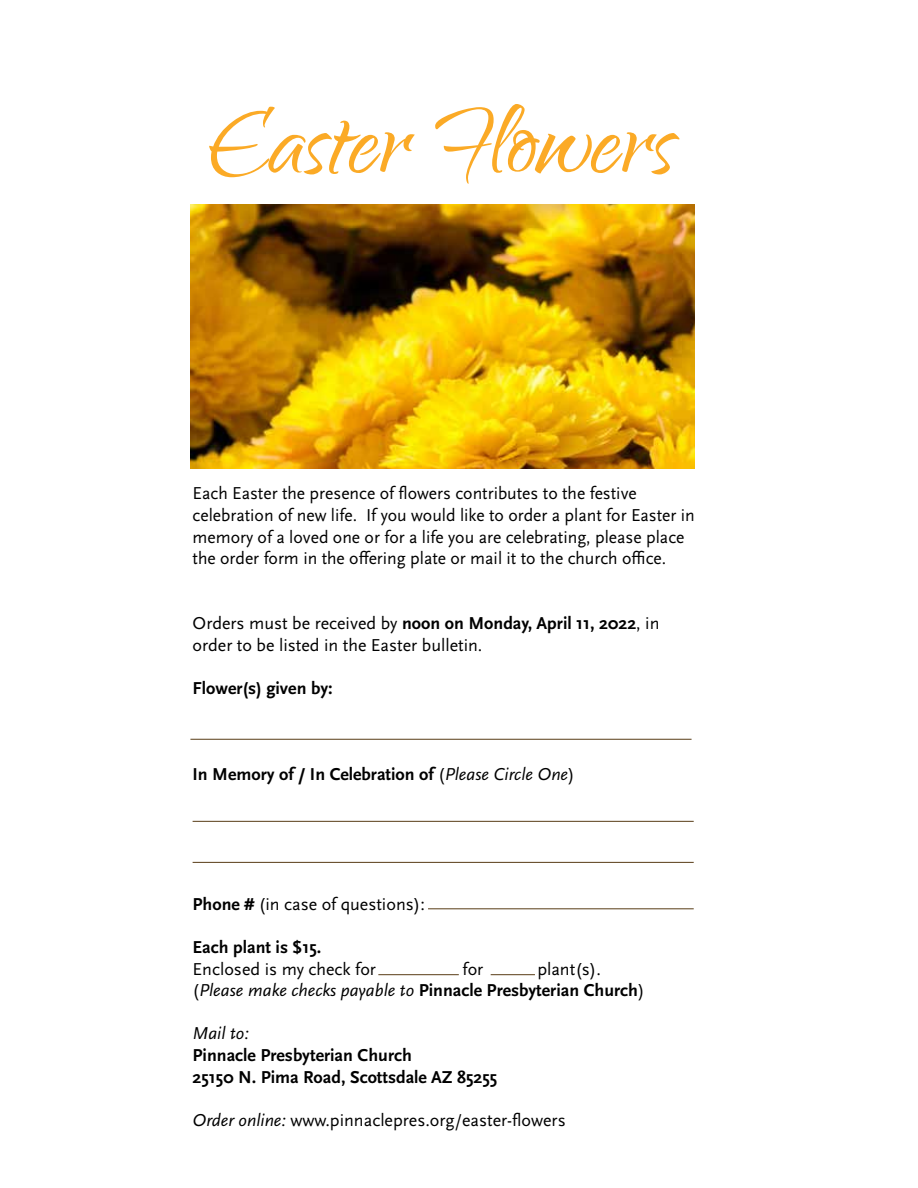
<style>
.page{position:relative;width:918px;height:1188px;background:#fff}
.page>*{position:absolute;margin:0;border:0;box-sizing:border-box;transform-origin:0 0}
.t1{font:121.5px "Qwigley";color:#fbaa26}
.t2{font:18px/21.6px "Scala Sans OT";color:#000}
.t3{font:700 18px/21.6px "Scala Sans OT";color:#000}
.t4{font:italic 18px "Scala Sans OT";color:#000}
.s1{font-weight:700}
.s2{font-weight:400}
.s3{font-weight:400;font-style:italic}
.s4{font-style:italic}
</style>
<div class="page">
<hr style="left:190px;top:739px;width:502px;height:1px;background:#583c16">
<hr style="left:193px;top:821px;width:501px;height:1px;background:#583c16">
<hr style="left:193px;top:862px;width:501px;height:1px;background:#583c16">
<hr style="left:428px;top:908px;width:266px;height:1px;background:#583c16">
<hr style="left:491px;top:974px;width:44px;height:1px;background:#583c16">
<hr style="left:378px;top:974px;width:81px;height:1px;background:#583c16">
<img style="left:190px;top:204px;width:505px;height:265px">
<h1 class="t1" style="left:208px;top:77px;width:470px">Easter Flowers</h1>
<p class="t2" style="left:193px;top:483px;width:504px">Each Easter the presence of flowers contributes to the festive celebration of new life. If you would like to order a plant for Easter in memory of a loved one or for a life you are celebrating, please place the order form in the offering plate or mail it to the church office.</p>
<p class="t2" style="left:193px;top:613px;width:468px">Orders must be received by <span class="s1">noon on Monday, April 11, 2022</span>, in order to be listed in the Easter bulletin.</p>
<p class="t3" style="left:193px;top:677px;width:142px">Flower(s) given by:</p>
<p class="t3" style="left:193px;top:764px;width:384px">In Memory of / In Celebration of <span class="s2">(</span><span class="s3">Please Circle One</span><span class="s2">)</span></p>
<p class="t2" style="left:193px;top:894px;width:234px"><span class="s1">Phone #</span> (in case of questions):</p>
<p class="t3" style="left:193px;top:937px;width:130px">Each plant is $15.</p>
<p class="t2" style="left:193px;top:958px;width:185px">Enclosed is my check for</p>
<p class="t2" style="left:463px;top:958px;width:22px">for</p>
<p class="t3" style="left:193px;top:958px;width:454px;text-indent:345px"><span class="s2">plant(s). (</span><span class="s3">Please make checks payable to</span> Pinnacle Presbyterian Church<span class="s2">)</span></p>
<p class="t4" style="left:193px;top:1024px;width:58px">Mail to:</p>
<p class="t3" style="left:193px;top:1045px;width:306px">Pinnacle Presbyterian Church<br>25150 N. Pima Road, Scottsdale AZ 85255</p>
<p class="t2" style="left:193px;top:1110px;width:375px"><span class="s4">Order online:</span> www.pinnaclepres.org/easter-flowers</p>
</div>
